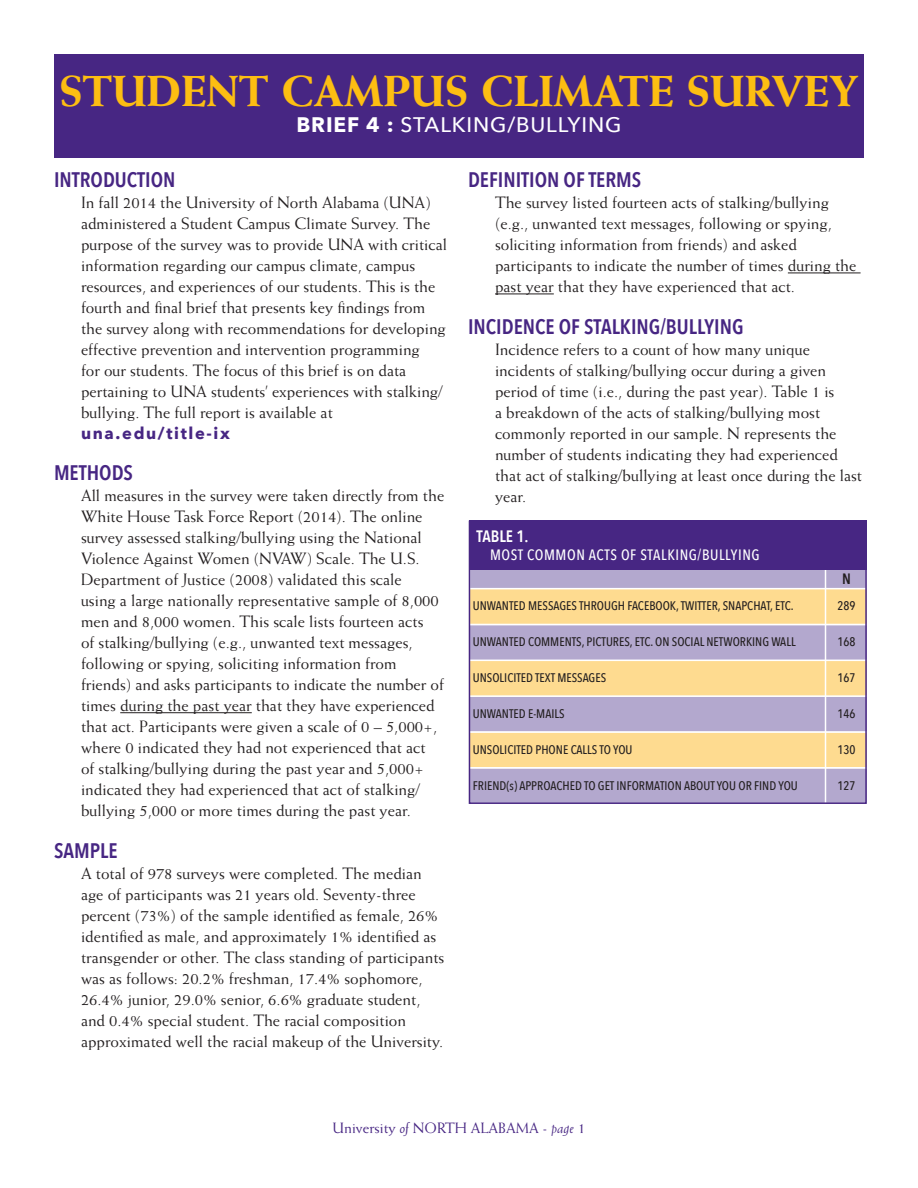
<style>
.page{position:relative;width:918px;height:1188px;background:#fff}
.page>*{position:absolute;margin:0;border:0;box-sizing:border-box;transform-origin:0 0}
.t1{font:800 43.5px "Weiss";color:#fdbe12}
.t2{font:600 21px "Avenir Next Condensed";color:#472683}
.t3{font:500 21px "Avenir Next";letter-spacing:.04em;color:#fff}
.t4{font:16.5px/21px "Weiss";color:#231f20}
.t5{font:700 16.5px "Avenir Next";letter-spacing:.1em;color:#472683}
.t6{font:600 16.5px "Avenir Next Condensed";color:#fff}
.t7{font:500 15px "Avenir Next Condensed";letter-spacing:.04em;color:#fff}
.t8{font:15px "Weiss";color:#472683}
.t9{font:600 15px "Avenir Next Condensed";color:#231f20}
.t10{font:500 12.45px "Avenir Next Condensed";color:#231f20}
.s1{font-weight:700}
.s2{font-style:italic}
</style>
<div class="page">
<div style="left:54px;top:54px;width:810px;height:104px;background:#472683"></div>
<hr style="left:120px;top:712px;width:132px;height:1px;background:#231f20">
<hr style="left:788px;top:273px;width:73px;height:1px;background:#231f20">
<hr style="left:495px;top:294px;width:59px;height:1px;background:#231f20">
<div style="left:469px;top:552px;width:398px;height:38px;background:#b3a8ce"></div>
<div style="left:468px;top:767px;width:400px;height:37px;background:#b3a8ce"></div>
<div style="left:468px;top:731px;width:400px;height:38px;background:#fedb90;border:2px solid #fff"></div>
<div style="left:468px;top:695px;width:400px;height:38px;background:#b3a8ce;border:2px solid #fff"></div>
<div style="left:468px;top:660px;width:400px;height:37px;background:#fedb90;border:2px solid #fff"></div>
<div style="left:468px;top:624px;width:400px;height:37px;background:#b3a8ce;border:2px solid #fff"></div>
<div style="left:468px;top:588px;width:400px;height:37px;background:#fedb90;border:2px solid #fff"></div>
<hr style="left:825px;top:569px;width:1px;height:236px;background:#fff">
<div style="left:469px;top:521px;width:398px;height:49px;background:#472683"></div>
<div style="left:469px;top:521px;width:398px;height:283px;border:2px solid #472683"></div>
<h1 class="t1" style="left:59px;top:65px;width:801px">STUDENT CAMPUS CLIMATE SURVEY</h1>
<p class="t3" style="left:297px;top:107px;width:326px"><span class="s1">Brief 4 :</span> STALKING/BULLYING</p>
<p class="t2" style="left:468px;top:162px;width:175px">DEFINITION OF TERMS</p>
<p class="t4" style="left:495px;top:192px;width:363px">The survey listed fourteen acts of stalking/bullying (e.g., unwanted text messages, following or spying, soliciting information from friends) and asked participants to indicate the number of times during the past year that they have experienced that act.</p>
<p class="t2" style="left:468px;top:309px;width:277px">INCIDENCE OF STALKING/BULLYING</p>
<p class="t4" style="left:495px;top:339px;width:369px">Incidence refers to a count of how many unique incidents of stalking/bullying occur during a given period of time (i.e., during the past year). Table 1 is<br>a breakdown of the acts of stalking/bullying most commonly reported in our sample. N represents the number of students indicating they had experienced that act of stalking/bullying at least once during the last year.</p>
<p class="t2" style="left:54px;top:162px;width:123px">INTRODUCTION</p>
<p class="t4" style="left:81px;top:192px;width:368px">In fall 2014 the University of North Alabama (UNA) administered a Student Campus Climate Survey. The purpose of the survey was to provide UNA with critical information regarding our campus climate, campus resources, and experiences of our students. This is the fourth and final brief that presents key findings from the survey along with recommendations for developing effective prevention and intervention programming<br>for our students. The focus of this brief is on data pertaining to UNA students’ experiences with stalking/ bullying. The full report is available at</p>
<p class="t5" style="left:81px;top:419px;width:150px">una.edu/title-ix</p>
<p class="t2" style="left:54px;top:455px;width:81px">METHODS</p>
<p class="t4" style="left:81px;top:485px;width:365px">All measures in the survey were taken directly from the White House Task Force Report (2014). The online survey assessed stalking/bullying using the National Violence Against Women (NVAW) Scale. The U.S.<br>Department of Justice (2008) validated this scale<br>using a large nationally representative sample of 8,000 men and 8,000 women. This scale lists fourteen acts<br>of stalking/bullying (e.g., unwanted text messages, following or spying, soliciting information from friends) and asks participants to indicate the number of times during the past year that they have experienced that act. Participants were given a scale of 0 – 5,000+, where 0 indicated they had not experienced that act<br>of stalking/bullying during the past year and 5,000+ indicated they had experienced that act of stalking/ bullying 5,000 or more times during the past year.</p>
<p class="t2" style="left:54px;top:833px;width:65px">SAMPLE</p>
<p class="t4" style="left:81px;top:863px;width:365px">A total of 978 surveys were completed. The median age of participants was 21 years old. Seventy-three percent (73%) of the sample identified as female, 26% identified as male, and approximately 1% identified as transgender or other. The class standing of participants was as follows: 20.2% freshman, 17.4% sophomore, 26.4% junior, 29.0% senior, 6.6% graduate student, and 0.4% special student. The racial composition approximated well the racial makeup of the University.</p>
<p class="t6" style="left:477px;top:522px;width:54px">TABLE 1.</p>
<p class="t7" style="left:490px;top:546px;width:271px">MOST COMM ON ACTS OF STALKING/BU LLYING</p>
<p class="t9" style="left:842px;top:565px;width:8px">N</p>
<p class="t10" style="left:473px;top:598px;width:322px">UNWANTED MESSAGES THROUGH FACEBOOK, TWITTER, SNAPCHAT, ETC.</p>
<p class="t10" style="left:837px;top:598px;width:20px">289</p>
<p class="t10" style="left:473px;top:634px;width:324px">UNWANTED COMM ENTS, PICTURES, ETC. ON SOCIAL N ETWORKING WALL</p>
<p class="t10" style="left:837px;top:634px;width:20px">168</p>
<p class="t10" style="left:473px;top:670px;width:135px">UNSOLICITED TEXT MESSAGES</p>
<p class="t10" style="left:837px;top:670px;width:20px">167</p>
<p class="t10" style="left:473px;top:706px;width:93px">UNWANTED E-MAILS</p>
<p class="t10" style="left:837px;top:706px;width:20px">146</p>
<p class="t10" style="left:473px;top:742px;width:157px">UNSOLICITED PHONE CALLS TO YOU</p>
<p class="t10" style="left:837px;top:742px;width:20px">130</p>
<p class="t10" style="left:473px;top:778px;width:323px">FRIEND(S) APPROACHED TO GET I NFORMATION ABOUT YOU OR FIND YOU</p>
<p class="t10" style="left:837px;top:778px;width:20px">127</p>
<p class="t8" style="left:333px;top:1119px;width:254px">University <span class="s2">of</span> North Alabama - <span class="s2">page</span> 1</p>
</div>
